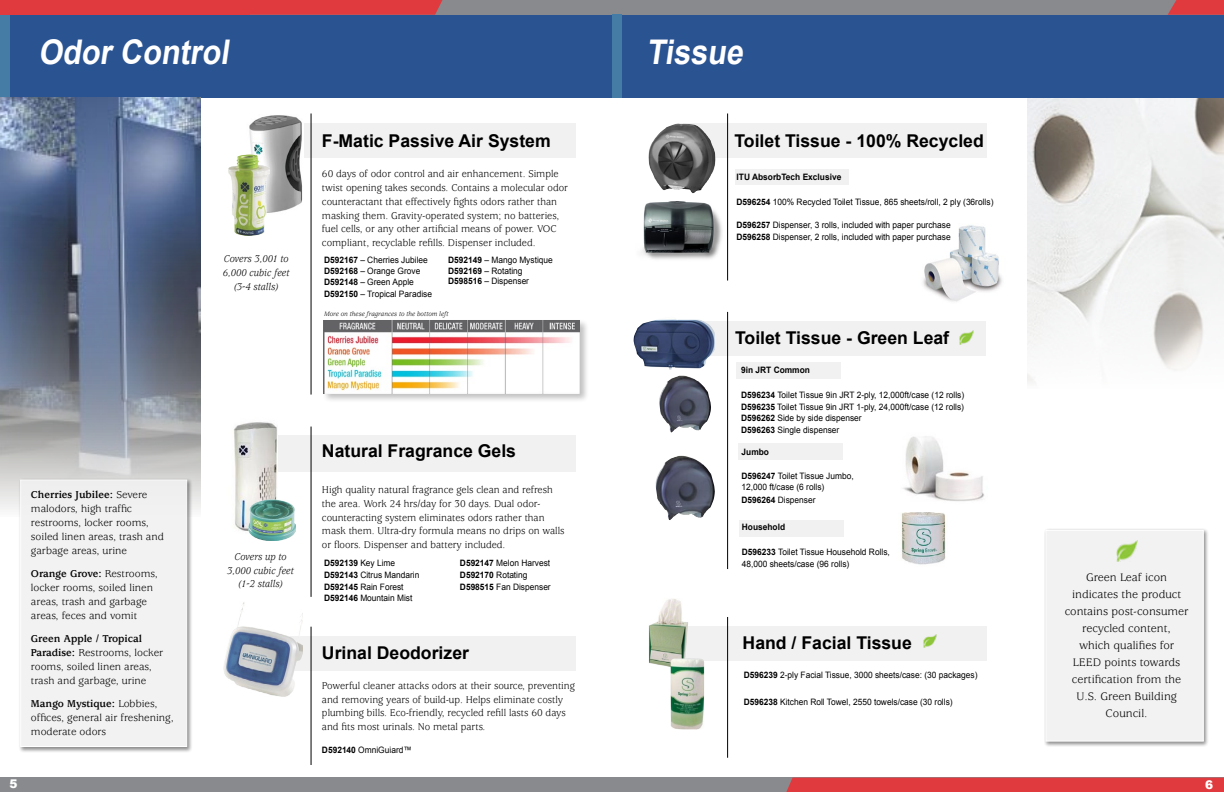
<style>
.page{position:relative;width:1224px;height:792px;background:#fff}
.page>*{position:absolute;margin:0;border:0;box-sizing:border-box;transform-origin:0 0}
.t1{font:700 34px "Arial";color:#fff;scale:.9 1}
.t2{font:700 17.6px "Arial";color:#000}
.t3{font:12px/17px "Usherwood Std";color:#000;text-align:center}
.t4{font:900 12px "Arial";color:#fff}
.t5{font:11px/14px "Usherwood Std";color:#000}
.t6{font:10.8px/13.7px "Usherwood Std";color:#000;scale:.95 1}
.t7{font:italic 10.8px/13.7px "Usherwood Std";color:#000;text-align:center;scale:.95 1}
.t8{font:8.8px/11.8px "Arial";color:#000;scale:.95 1}
.t9{font:700 8.8px "Arial";color:#000;scale:.95 1}
.t10{font:italic 7px "Usherwood Std";color:#000}
.s1{font-weight:700}
</style>
<div class="page">
<div style="left:735px;top:170px;width:114px;height:15px;background:#f1f1f2"></div>
<div style="left:739px;top:520px;width:104px;height:16px;background:#f1f1f2"></div>
<div style="left:738px;top:443px;width:105px;height:17px;background:#f1f1f2"></div>
<div style="left:737px;top:362px;width:104px;height:17px;background:#f1f1f2"></div>
<div style="left:10px;top:14px;width:1214px;height:84px;background:#2a5392"></div>
<div style="left:0;top:15px;width:10px;height:84px;background:#447ca5"></div>
<div style="left:266px;top:124px;width:310px;height:34px;background:#f1f1f2"></div>
<div style="left:0;top:777px;width:619px;height:15px;background:#888a8d"></div>
<div style="left:128px;top:0;width:491px;height:15px;background:#888a8d"></div>
<svg style="left:250px;top:0;width:193px;height:15px;background:#dc3c40"></svg>
<div style="left:0;top:0;width:250px;height:15px;background:#e03a3e"></div>
<div style="left:615px;top:777px;width:609px;height:15px;background:#888a8d"></div>
<div style="left:615px;top:0;width:609px;height:15px;background:#888a8d"></div>
<div style="left:786px;top:778px;width:438px;height:14px;background:#e03a3e"></div>
<svg style="left:1168px;top:0;width:56px;height:15px"></svg>
<img style="left:0;top:97px;width:200px;height:415px">
<img style="left:1028px;top:98px;width:196px;height:285px">
<hr style="left:311px;top:113px;width:1px;height:282px;background:#000">
<div style="left:266px;top:636px;width:310px;height:35px;background:#f1f1f2"></div>
<hr style="left:311px;top:627px;width:1px;height:138px;background:#000">
<img style="left:223px;top:602px;width:80px;height:95px">
<div style="left:682px;top:321px;width:304px;height:35px;background:#f1f1f2"></div>
<hr style="left:727px;top:312px;width:1px;height:257px;background:#000">
<img style="left:901px;top:513px;width:45px;height:52px">
<div style="left:683px;top:626px;width:304px;height:35px;background:#f1f1f2"></div>
<hr style="left:727px;top:617px;width:1px;height:141px;background:#000">
<img style="left:649px;top:599px;width:39px;height:71px">
<img style="left:633px;top:319px;width:82px;height:51px">
<img style="left:228px;top:115px;width:75px;height:98px">
<img style="left:229px;top:155px;width:40px;height:81px">
<img style="left:903px;top:436px;width:81px;height:65px">
<img style="left:659px;top:376px;width:52px;height:56px">
<img style="left:960px;top:331px;width:14px;height:13px">
<img style="left:923px;top:634px;width:14px;height:14px">
<div style="left:612px;top:15px;width:10px;height:83px;background:#447ca5"></div>
<div style="left:1044px;top:528px;width:165px;height:219px;background:#000;opacity:.5"></div>
<div style="left:1045px;top:530px;width:159px;height:212px;background:#f1f1f2;border:1px solid #fff"></div>
<img style="left:1116px;top:540px;width:21px;height:21px">
<div style="left:684px;top:124px;width:303px;height:34px;background:#f1f1f2"></div>
<hr style="left:727px;top:113px;width:1px;height:168px;background:#000">
<img style="left:648px;top:123px;width:68px;height:70px">
<img style="left:641px;top:201px;width:81px;height:58px">
<div style="left:19px;top:478px;width:174px;height:275px;background:#000;opacity:.5"></div>
<div style="left:20px;top:480px;width:167px;height:267px;background:#f1f1f2"></div>
<img style="left:923px;top:225px;width:79px;height:77px">
<img style="left:655px;top:455px;width:60px;height:65px">
<div style="left:322px;top:319px;width:268px;height:84px;background:#000;opacity:.25"></div>
<img style="left:323px;top:320px;width:256px;height:73px">
<div style="left:266px;top:436px;width:310px;height:36px;background:#f1f1f2"></div>
<hr style="left:311px;top:427px;width:1px;height:170px;background:#000">
<img style="left:234px;top:422px;width:44px;height:110px">
<img style="left:249px;top:499px;width:47px;height:42px">
<img style="left:671px;top:658px;width:33px;height:71px">
<h1 class="t1" style="left:38px;top:29px;width:220px">Odor Control</h1>
<p class="t7" style="left:223px;top:252px;width:72px">Covers 3,001 to<br>6,000 cubic feet (3-4 stalls)</p>
<h2 class="t2" style="left:322px;top:129px;width:230px">F-Matic Passive Air System</h2>
<p class="t6" style="left:322px;top:168px;width:260px">60 days of odor control and air enhancement. Simple twist opening takes seconds. Contains a molecular odor counteractant that effectively fights odors rather than masking them. Gravity-operated system; no batteries, fuel cells, or any other artificial means of power. VOC compliant, recyclable refills. Dispenser included.</p>
<p class="t8" style="left:324px;top:254px;width:111px;line-height:10.8px"><span class="s1">D592167</span> – Cherries Jubilee<br><span class="s1">D592168</span> – Orange Grove</p>
<p class="t8" style="left:324px;top:276px;width:115px"><span class="s1">D592148</span> – Green Apple<br><span class="s1">D592150</span> – Tropical Paradise</p>
<p class="t8" style="left:448px;top:254px;width:112px;line-height:10.8px"><span class="s1">D592149</span> – Mango Mystique<br><span class="s1">D592169</span> – Rotating<br><span class="s1">D598516</span> – Dispenser</p>
<p class="t10" style="left:324px;top:310px;width:126px">More on these fragrances to the bottom left</p>
<p class="t5" style="left:31px;top:488px;width:134px"><span class="s1">Cherries Jubilee:</span> Severe malodors, high traffic restrooms, locker rooms, soiled linen areas, trash and garbage areas, urine</p>
<p class="t5" style="left:31px;top:567px;width:128px"><span class="s1">Orange Grove:</span> Restrooms, locker rooms, soiled linen areas, trash and garbage areas, feces and vomit</p>
<p class="t5" style="left:31px;top:632px;width:134px"><span class="s1">Green Apple / Tropical<br>Paradise:</span> Restrooms, locker rooms, soiled linen areas, trash and garbage, urine</p>
<p class="t5" style="left:31px;top:697px;width:144px"><span class="s1">Mango Mystique:</span> Lobbies, offices, general air freshening, moderate odors</p>
<p class="t7" style="left:227px;top:550px;width:72px">Covers up to<br>3,000 cubic feet (1-2 stalls)</p>
<h2 class="t2" style="left:322px;top:439px;width:196px">Natural Fragrance Gels</h2>
<p class="t6" style="left:322px;top:483px;width:257px">High quality natural fragrance gels clean and refresh the area. Work 24 hrs/day for 30 days. Dual odor&shy;counteracting system eliminates odors rather than mask them. Ultra-dry formula means no drips on walls or floors. Dispenser and battery included.</p>
<p class="t8" style="left:324px;top:557px;width:102px"><span class="s1">D592139</span> Key Lime<br><span class="s1">D592143</span> Citrus Mandarin<br><span class="s1">D592145</span> Rain Forest<br><span class="s1">D592146</span> Mountain Mist</p>
<p class="t8" style="left:460px;top:557px;width:97px"><span class="s1">D592147</span> Melon Harvest<br><span class="s1">D592170</span> Rotating<br><span class="s1">D598515</span> Fan Dispenser</p>
<h2 class="t2" style="left:322px;top:641px;width:149px">Urinal Deodorizer</h2>
<p class="t6" style="left:322px;top:679px;width:268px">Powerful cleaner attacks odors at their source, preventing and removing years of build-up. Helps eliminate costly plumbing bills. Eco-friendly, recycled refill lasts 60 days and fits most urinals. No metal parts.</p>
<p class="t8" style="left:322px;top:744px;width:96px"><span class="s1">D592140</span> OmniGuiard™</p>
<h1 class="t1" style="left:646px;top:29px;width:116px">Tissue</h1>
<h2 class="t2" style="left:734px;top:129px;width:251px">Toilet Tissue - 100% Recycled</h2>
<p class="t9" style="left:737px;top:171px;width:112px">ITU AbsorbTech Exclusive</p>
<p class="t8" style="left:737px;top:196px;width:272px"><span class="s1">D596254</span> 100% Recycled Toilet Tissue, 865 sheets/roll, 2 ply (36rolls)</p>
<p class="t8" style="left:737px;top:219px;width:227px"><span class="s1">D596257</span> Dispenser, 3 rolls, included with paper purchase<br><span class="s1">D596258</span> Dispenser, 2 rolls, included with paper purchase</p>
<h2 class="t2" style="left:735px;top:326px;width:216px">Toilet Tissue - Green Leaf</h2>
<p class="t9" style="left:741px;top:364px;width:74px">9in JRT Common</p>
<p class="t8" style="left:741px;top:389px;width:236px"><span class="s1">D596234</span> Toilet Tissue 9in JRT 2-ply, 12,000ft/case (12 rolls)<br><span class="s1">D596235</span> Toilet Tissue 9in JRT 1-ply, 24,000ft/case (12 rolls)<br><span class="s1">D596262</span> Side by side dispenser<br><span class="s1">D596263</span> Single dispenser</p>
<p class="t9" style="left:742px;top:446px;width:30px">Jumbo</p>
<p class="t8" style="left:742px;top:470px;width:120px;line-height:10.8px"><span class="s1">D596247</span> Toilet Tissue Jumbo,<br>12,000 ft/case (6 rolls)</p>
<p class="t8" style="left:742px;top:494px;width:79px"><span class="s1">D596264</span> Dispenser</p>
<p class="t9" style="left:742px;top:521px;width:47px">Household</p>
<p class="t8" style="left:742px;top:547px;width:157px"><span class="s1">D596233</span> Toilet Tissue Household Rolls,<br>48,000 sheets/case (96 rolls)</p>
<h2 class="t2" style="left:743px;top:631px;width:171px">Hand / Facial Tissue</h2>
<p class="t8" style="left:744px;top:669px;width:248px"><span class="s1">D596239</span> 2-ply Facial Tissue, 3000 sheets/case: (30 packages)</p>
<p class="t8" style="left:744px;top:696px;width:221px"><span class="s1">D596238</span> Kitchen Roll Towel, 2550 towels/case (30 rolls)</p>
<h3 class="t3" style="left:1065px;top:570px;width:125px">Green Leaf icon indicates the product contains post-consumer recycled content,<br>which qualifies for<br>LEED points towards certification from the<br>U.S. Green Building<br>Council.</h3>
<h3 class="t4" style="left:10px;top:775px;width:10px">5</h3>
<h3 class="t4" style="left:1205px;top:776px;width:10px">6</h3>
</div>
